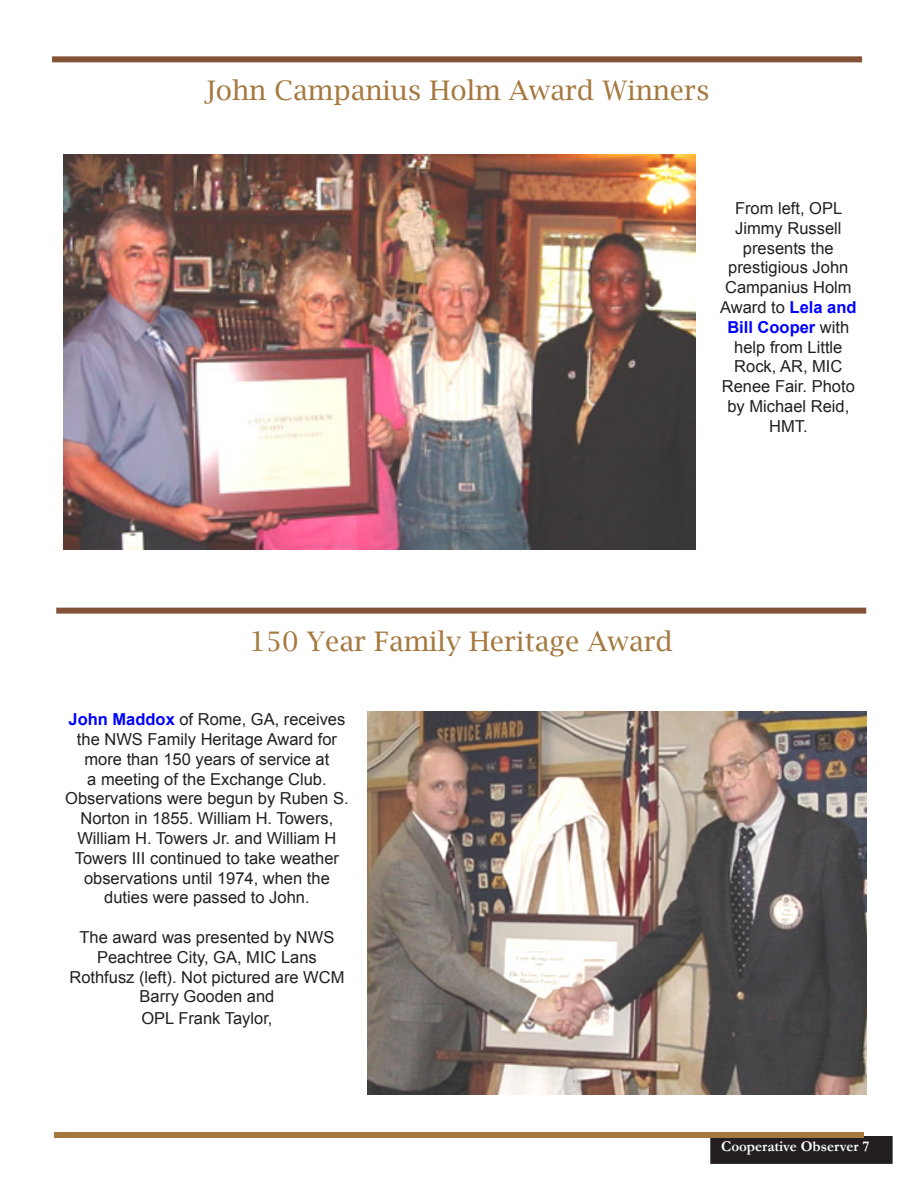
<style>
.page{position:relative;width:918px;height:1188px;background:#fff}
.page>*{position:absolute;margin:0;border:0;box-sizing:border-box;transform-origin:0 0}
.t1{font:27px "Lucida Bright";color:#a5783f}
.t2{font:16.5px/19.8px "Arial";color:#231f20;text-align:center}
.t3{font:700 15px "Garamond";color:#fff}
.s1{font-weight:700;color:#00f}
</style>
<div class="page">
<div style="left:711px;top:1137px;width:181px;height:26px;background:#231f20"></div>
<div style="left:710px;top:1136px;width:183px;height:28px;border:2px solid #231f20"></div>
<div style="left:54px;top:1132px;width:810px;height:6px;background:#a5783f"></div>
<div style="left:56px;top:608px;width:810px;height:6px;background:#835237"></div>
<img style="left:367px;top:711px;width:499px;height:384px">
<img style="left:63px;top:154px;width:632px;height:395px">
<div style="left:52px;top:56px;width:810px;height:6px;background:#835237"></div>
<h1 class="t1" style="left:204px;top:75px;width:507px">John Campanius Holm Award Winners</h1>
<p class="t2" style="left:720px;top:198px;width:138px">From left, OPL<br>Jimmy Russell presents the prestigious John<br>Campanius Holm<br>Award to <span class="s1">Lela and<br>Bill Cooper</span> with help from Little<br>Rock, AR, MIC<br>Renee Fair. Photo by Michael Reid,<br>HMT.</p>
<h1 class="t1" style="left:249px;top:626px;width:425px">150 Year Family Heritage Award</h1>
<p class="t2" style="left:65px;top:710px;width:285px"><span class="s1">John Maddox</span> of Rome, GA, receives the NWS Family Heritage Award for more than 150 years of service at<br>a meeting of the Exchange Club.<br>Observations were begun by Ruben S.<br>Norton in 1855. William H. Towers, William H. Towers Jr. and William H Towers III continued to take weather observations until 1974, when the duties were passed to John.</p>
<p class="t2" style="left:69px;top:928px;width:277px">The award was presented by NWS<br>Peachtree City, GA, MIC Lans<br>Rothfusz (left). Not pictured are WCM<br>Barry Gooden and</p>
<p class="t2" style="left:141px;top:1009px;width:133px">OPL Frank Taylor,</p>
<p class="t3" style="left:721px;top:1136px;width:150px">Cooperative Observer 7</p>
</div>
